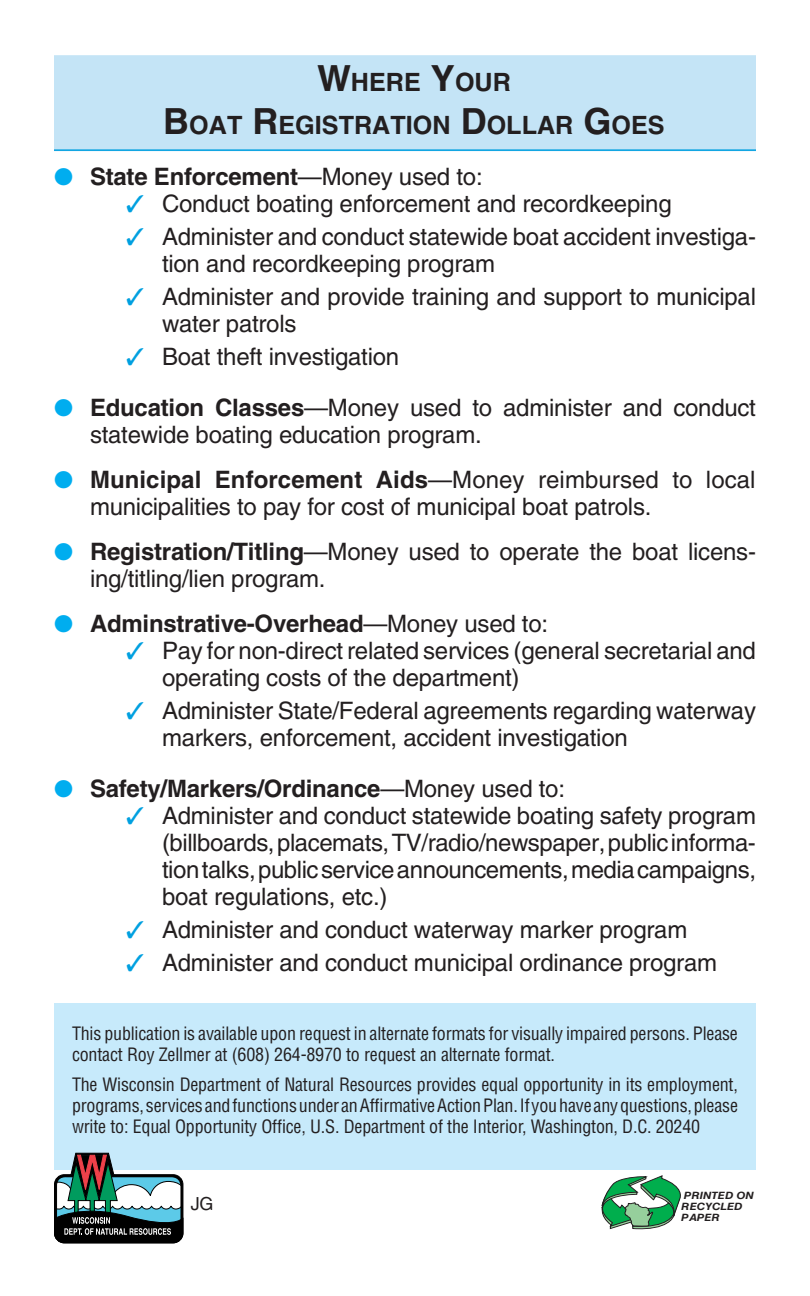
<style>
.page{position:relative;width:810px;height:1296px;background:#fff}
.page>*{position:absolute;margin:0;border:0;box-sizing:border-box;transform-origin:0 0}
.t1{font:700 25.2px/43.2px "Helvetica LT Std";color:#231f20;text-align:center}
.t2{font:24px/27px "Helvetica LT Std";letter-spacing:-.01em;color:#231f20}
.t3{font:700 24px "Helvetica LT Std";letter-spacing:-.01em;color:#231f20}
.t4{font:condensed 18px/21px "Helvetica LT Std";letter-spacing:-.01em;color:#231f20}
.t5{font:18px "Helvetica LT Std";color:#231f20}
.t6{font:italic 700 10.2px/10.8px "Helvetica LT Std";color:#231f20;scale:1.15 1}
.s1{font-size:36px}
.s2{color:#00adef}
.s3{font-weight:400}
.s4{color:#00a0e0}
.s5{font-weight:700}
</style>
<div class="page">
<div style="left:54px;top:55px;width:702px;height:96px;background:#c4e4f6"></div>
<hr style="left:54px;top:149px;width:702px;height:2px;background:#00a0e0">
<div style="left:54px;top:1004px;width:702px;height:166px;background:#c7eafb"></div>
<svg style="left:601px;top:1175px;width:80px;height:55px"></svg>
<svg style="left:54px;top:1153px;width:129px;height:90px"></svg>
<p class="t1" style="left:163px;top:64px;width:503px"><span class="s1">W</span>HERE <span class="s1">Y</span>OUR<br><span class="s1">B</span>OAT <span class="s1">R</span>EGISTRATION <span class="s1">D</span>OLLAR <span class="s1">G</span>OES</p>
<p class="t3" style="left:54px;top:168px;width:430px"><span class="s2">●</span> State Enforcement<span class="s3">—Money used to:</span></p>
<p class="t2" style="left:126px;top:193px;width:547px"><span class="s4">✓</span> Conduct boating enforcement and recordkeeping</p>
<p class="t2" style="left:162px;top:226px;width:596px;text-indent:-36px"><span class="s4">✓</span> Administer and conduct statewide boat accident investiga&shy;tion and recordkeeping program</p>
<p class="t2" style="left:162px;top:286px;width:596px;text-indent:-36px"><span class="s4">✓</span> Administer and provide training and support to municipal water patrols</p>
<p class="t2" style="left:126px;top:346px;width:275px"><span class="s4">✓</span> Boat theft investigation</p>
<p class="t2" style="left:90px;top:397px;width:668px;text-indent:-36px"><span class="s2">●</span> <span class="s5">Education Classes</span>—Money used to administer and conduct statewide boating education program.</p>
<p class="t2" style="left:90px;top:469px;width:667px;text-indent:-36px"><span class="s2">●</span> <span class="s5">Municipal Enforcement Aids</span>—Money reimbursed to local municipalities to pay for cost of municipal boat patrols.</p>
<p class="t2" style="left:90px;top:541px;width:668px;text-indent:-36px"><span class="s2">●</span> <span class="s5">Registration/Titling</span>—Money used to operate the boat licens&shy;ing/titling/lien program.</p>
<p class="t3" style="left:54px;top:615px;width:496px"><span class="s2">●</span> Adminstrative-Overhead<span class="s3">—Money used to:</span></p>
<p class="t2" style="left:162px;top:640px;width:596px;text-indent:-36px"><span class="s4">✓</span> Pay for non-direct related services (general secretarial and operating costs of the department)</p>
<p class="t2" style="left:162px;top:700px;width:596px;text-indent:-36px"><span class="s4">✓</span> Administer State/Federal agreements regarding waterway markers, enforcement, accident investigation</p>
<p class="t3" style="left:54px;top:780px;width:513px"><span class="s2">●</span> Safety/Markers/Ordinance<span class="s3">—Money used to:</span></p>
<p class="t2" style="left:162px;top:805px;width:596px;text-align:justify;text-indent:-36px"><span class="s4">✓</span> Administer and conduct statewide boating safety program (billboards, placemats, TV/radio/newspaper, public informa&shy;tion talks, public service announcements, media campaigns, boat regulations, etc.)</p>
<p class="t2" style="left:126px;top:919px;width:563px"><span class="s4">✓</span> Administer and conduct waterway marker program</p>
<p class="t2" style="left:126px;top:952px;width:593px"><span class="s4">✓</span> Administer and conduct municipal ordinance program</p>
<p class="t4" style="left:72px;top:1026px;width:667px">This publication is available upon request in alternate formats for visually impaired persons. Please contact Roy Zellmer at (608) 264-8970 to request an alternate format.</p>
<p class="t4" style="left:72px;top:1077px;width:667px;text-align:justify">The Wisconsin Department of Natural Resources provides equal opportunity in its employment, programs, services and functions under an Affirmative Action Plan. If you have any questions, please write to: Equal Opportunity Office, U.S. Department of the Interior, Washington, D.C. 20240</p>
<p class="t5" style="left:191px;top:1197px;width:24px">JG</p>
<p class="t6" style="left:681px;top:1192px;width:65px">PRINTED ON<br>RECYCLED<br>PAPER</p>
</div>
